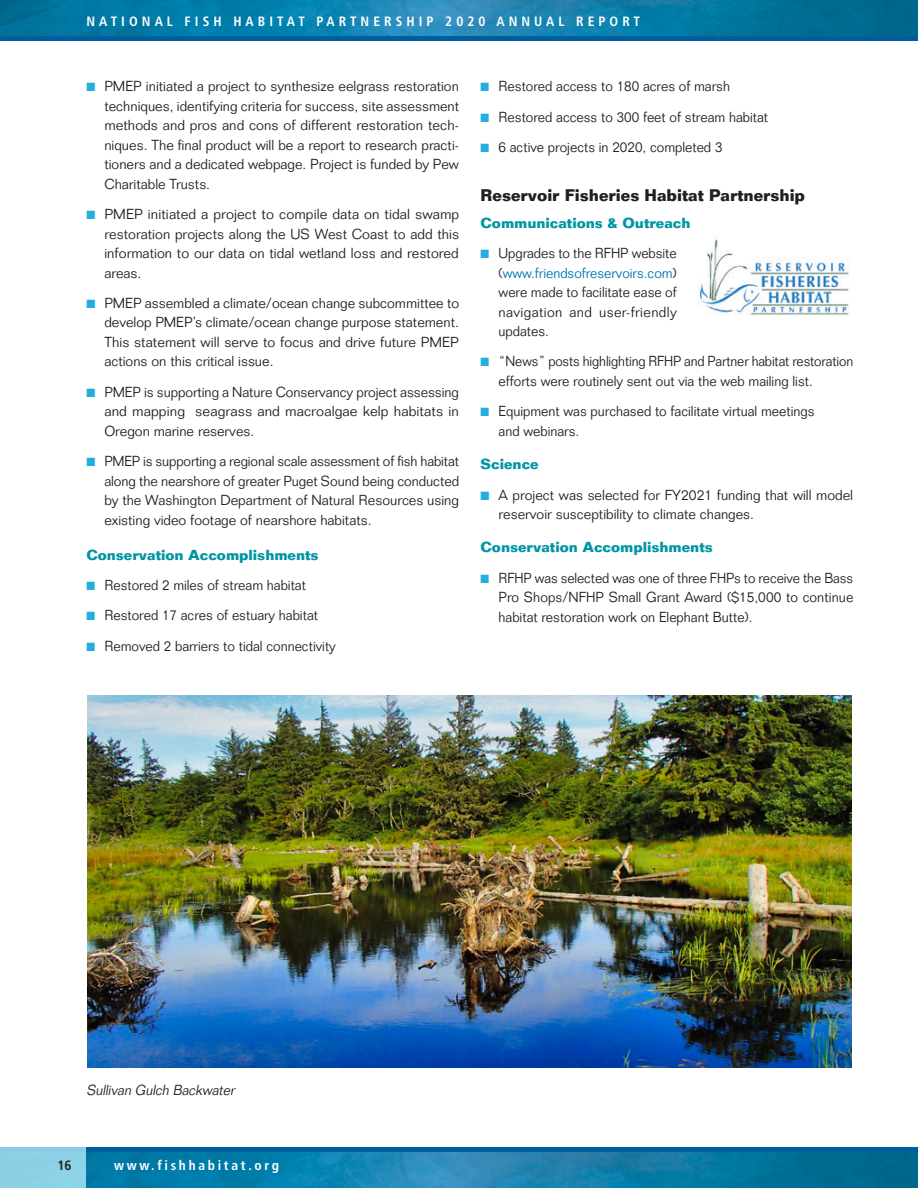
<style>
.page{position:relative;width:918px;height:1188px;background:#fff}
.page>*{position:absolute;margin:0;border:0;box-sizing:border-box;transform-origin:0 0}
.Header_Lvl3{font:700 16.5px "Folio Std";color:#231f20;scale:.95 1}
.t1{font:300 14.25px/19.5px "Folio Std";color:#231f20;text-align:justify}
.t2{font:300 14.25px/19.5px "Folio Std";color:#231f20;text-align:justify;scale:.95 1}
.t3{font:300 14.25px/19.5px "Folio Std";color:#231f20;text-align:justify;scale:.94 1}
.t4{font:300 14.25px/19.5px "Folio Std";color:#231f20;scale:.93 1}
.Header_Lvl4{font:700 14.25px "Folio Std";color:#0095a4}
.Photo_Caption{font:italic 300 14.25px "Folio Std";color:#231f20;scale:.95 1}
.t5{font:700 condensed 13.5px "Frutiger LT Std";letter-spacing:.3em;color:#fff}
.t6{font:700 condensed 13.5px "Frutiger LT Std";letter-spacing:.2em;color:#fff}
.t7{font:700 condensed 13.5px "Frutiger LT Std";color:#231f20}
.s1{color:#26addf}
.s2{color:#0073ae}
</style>
<div class="page">
<img style="left:700px;top:239px;width:149px;height:76px">
<img style="left:88px;top:695px;width:764px;height:373px">
<svg style="left:0;top:0;width:918px;height:36px;background:#0b7ca7"></svg>
<div style="left:0;top:36px;width:918px;height:5px;background:#005d9c"></div>
<img style="left:86px;top:1152px;width:832px;height:36px">
<div style="left:0;top:1147px;width:918px;height:5px;background:#005d9c"></div>
<div style="left:0;top:1147px;width:86px;height:41px;background:#8cd1e6"></div>
<p class="t5" style="left:86px;top:13px;width:555px">NATIONAL FISH HABITAT PARTNERSHIP 2020 ANNUAL REPORT</p>
<p class="t1" style="left:104px;top:76px;width:356px;text-indent:-18px"><span class="s1">■</span> PMEP initiated a project to synthesize eelgrass restoration techniques, identifying criteria for success, site assessment methods and pros and cons of different restoration tech&shy;niques. The final product will be a report to research practi&shy;tioners and a dedicated webpage. Project is funded by Pew Charitable Trusts.</p>
<p class="t1" style="left:104px;top:204px;width:356px;text-indent:-18px"><span class="s1">■</span> PMEP initiated a project to compile data on tidal swamp restoration projects along the US West Coast to add this information to our data on tidal wetland loss and restored areas.</p>
<p class="t1" style="left:104px;top:293px;width:356px;text-indent:-18px"><span class="s1">■</span> PMEP assembled a climate/ocean change subcommittee to develop PMEP’s climate/ocean change purpose statement.<br>This statement will serve to focus and drive future PMEP actions on this critical issue.</p>
<p class="t1" style="left:104px;top:382px;width:356px;text-indent:-18px"><span class="s1">■</span> PMEP is supporting a Nature Conservancy project assessing and mapping seagrass and macroalgae kelp habitats in Oregon marine reserves.</p>
<p class="t2" style="left:104px;top:451px;width:375px;text-indent:-18px"><span class="s1">■</span> PMEP is supporting a regional scale assessment of fish habitat along the nearshore of greater Puget Sound being conducted by the Washington Department of Natural Resources using existing video footage of nearshore habitats.</p>
<p class="Header_Lvl4" style="left:86px;top:546px;width:234px">Conservation Accomplishments</p>
<p class="t2" style="left:86px;top:575px;width:233px"><span class="s1">■</span> Restored 2 miles of stream habitat</p>
<p class="t2" style="left:86px;top:606px;width:245px"><span class="s1">■</span> Restored 17 acres of estuary habitat</p>
<p class="t2" style="left:86px;top:636px;width:264px"><span class="s1">■</span> Removed 2 barriers to tidal connectivity</p>
<p class="t2" style="left:481px;top:76px;width:264px"><span class="s1">■</span> Restored access to 180 acres of marsh</p>
<p class="t2" style="left:481px;top:107px;width:304px"><span class="s1">■</span> Restored access to 300 feet of stream habitat</p>
<p class="t2" style="left:481px;top:137px;width:256px"><span class="s1">■</span> 6 active projects in 2020, completed 3</p>
<p class="Header_Lvl3" style="left:481px;top:185px;width:343px">Reservoir Fisheries Habitat Partnership</p>
<p class="Header_Lvl4" style="left:481px;top:214px;width:211px">Communications &amp; Outreach</p>
<p class="t2" style="left:499px;top:243px;width:189px;text-indent:-18px"><span class="s1">■</span> Upgrades to the RFHP website (<span class="s2">www.friendsofreservoirs.com</span>) were made to facilitate ease of navigation and user-friendly updates.</p>
<p class="t4" style="left:499px;top:352px;width:383px;text-indent:-18px"><span class="s1">■</span> “News” posts highlighting RFHP and Partner habitat restoration efforts were routinely sent out via the web mailing list.</p>
<p class="t2" style="left:499px;top:402px;width:334px;text-indent:-18px"><span class="s1">■</span> Equipment was purchased to facilitate virtual meetings and webinars.</p>
<p class="Header_Lvl4" style="left:481px;top:455px;width:60px">Science</p>
<p class="t1" style="left:499px;top:485px;width:356px;text-indent:-18px"><span class="s1">■</span> A project was selected for FY2021 funding that will model reservoir susceptibility to climate changes.</p>
<p class="Header_Lvl4" style="left:481px;top:539px;width:234px">Conservation Accomplishments</p>
<p class="t3" style="left:499px;top:568px;width:379px;text-indent:-18px"><span class="s1">■</span> RFHP was selected was one of three FHPs to receive the Bass Pro Shops/NFHP Small Grant Award ($15,000 to continue habitat restoration work on Elephant Butte).</p>
<p class="Photo_Caption" style="left:86px;top:1081px;width:161px">Sullivan Gulch Backwater</p>
<p class="t7" style="left:58px;top:1158px;width:16px">16</p>
<p class="t6" style="left:114px;top:1158px;width:167px">www.fishhabitat.org</p>
</div>
